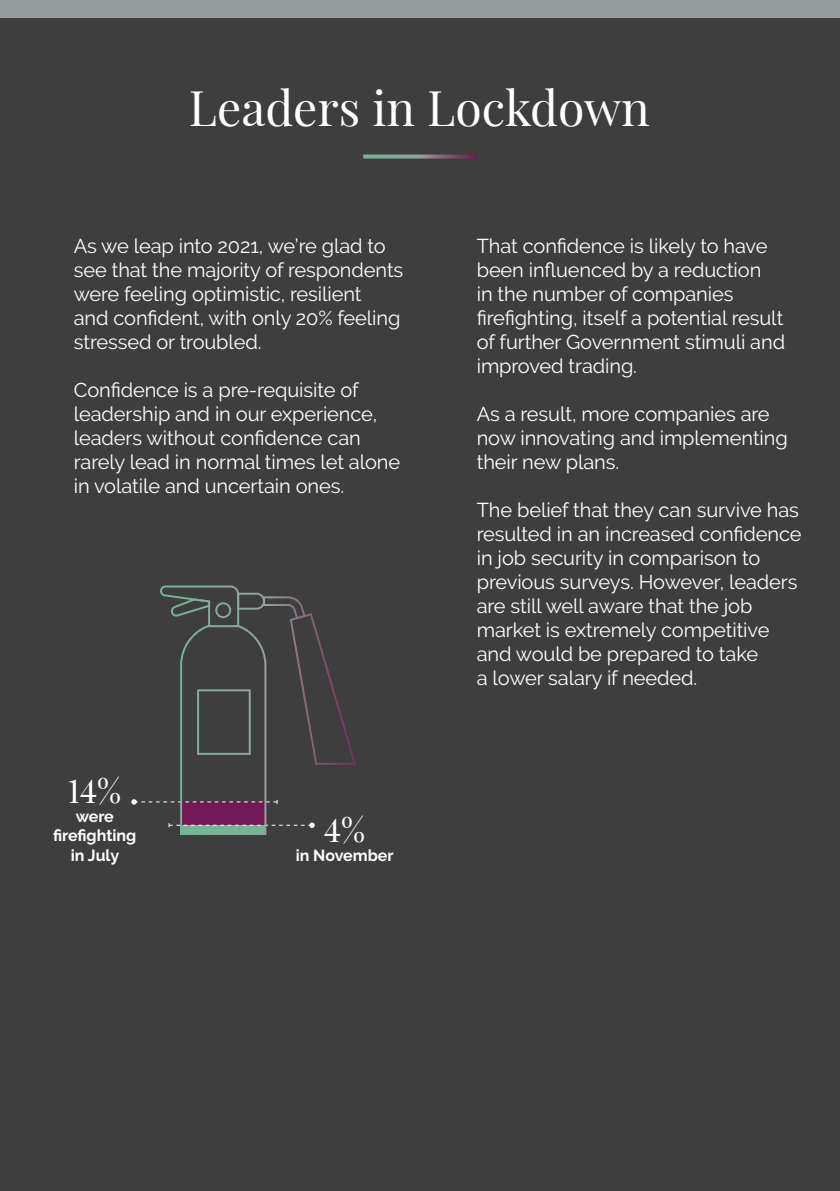
<style>
.page{position:relative;width:840px;height:1191px;background:#fff}
.page>*{position:absolute;margin:0;border:0;box-sizing:border-box;transform-origin:0 0}
.t1{font:48px "Playfair Display";color:#fff}
.t2{font:32.4px "Playfair Display";color:#fff}
.t3{font:20px/24px "Raleway";letter-spacing:-.005em;color:#fff}
.t4{font:700 16px/19.2px "Raleway";color:#fff;text-align:center}
</style>
<div class="page">
<div style="left:0;top:17px;width:839px;height:1174px;background:#3e3e3f"></div>
<div style="left:0;top:0;width:839px;height:17px;background:#979c9f"></div>
<svg style="left:363px;top:154px;width:113px;height:4px"></svg>
<svg style="left:131px;top:585px;width:225px;height:250px"></svg>
<h1 class="t1" style="left:189px;top:70px;width:462px">Leaders in Lockdown</h1>
<p class="t3" style="left:74px;top:234px;width:331px">As we leap into 2021, we’re glad to see that the majority of respondents were feeling optimistic, resilient<br>and confident, with only 20% feeling stressed or troubled.</p>
<p class="t3" style="left:74px;top:378px;width:328px">Confidence is a pre-requisite of leadership and in our experience, leaders without confidence can rarely lead in normal times let alone in volatile and uncertain ones.</p>
<h2 class="t2" style="left:68px;top:765px;width:55px">14%</h2>
<p class="t4" style="left:53px;top:807px;width:85px">were firefighting in July</p>
<h2 class="t2" style="left:323px;top:804px;width:43px">4%</h2>
<p class="t4" style="left:295px;top:846px;width:99px">in November</p>
<p class="t3" style="left:476px;top:234px;width:310px">That confidence is likely to have been influenced by a reduction<br>in the number of companies firefighting, itself a potential result of further Government stimuli and improved trading.</p>
<p class="t3" style="left:476px;top:402px;width:312px">As a result, more companies are now innovating and implementing their new plans.</p>
<p class="t3" style="left:476px;top:498px;width:326px">The belief that they can survive has resulted in an increased confidence in job security in comparison to previous surveys. However, leaders are still well aware that the job market is extremely competitive and would be prepared to take<br>a lower salary if needed.</p>
</div>
